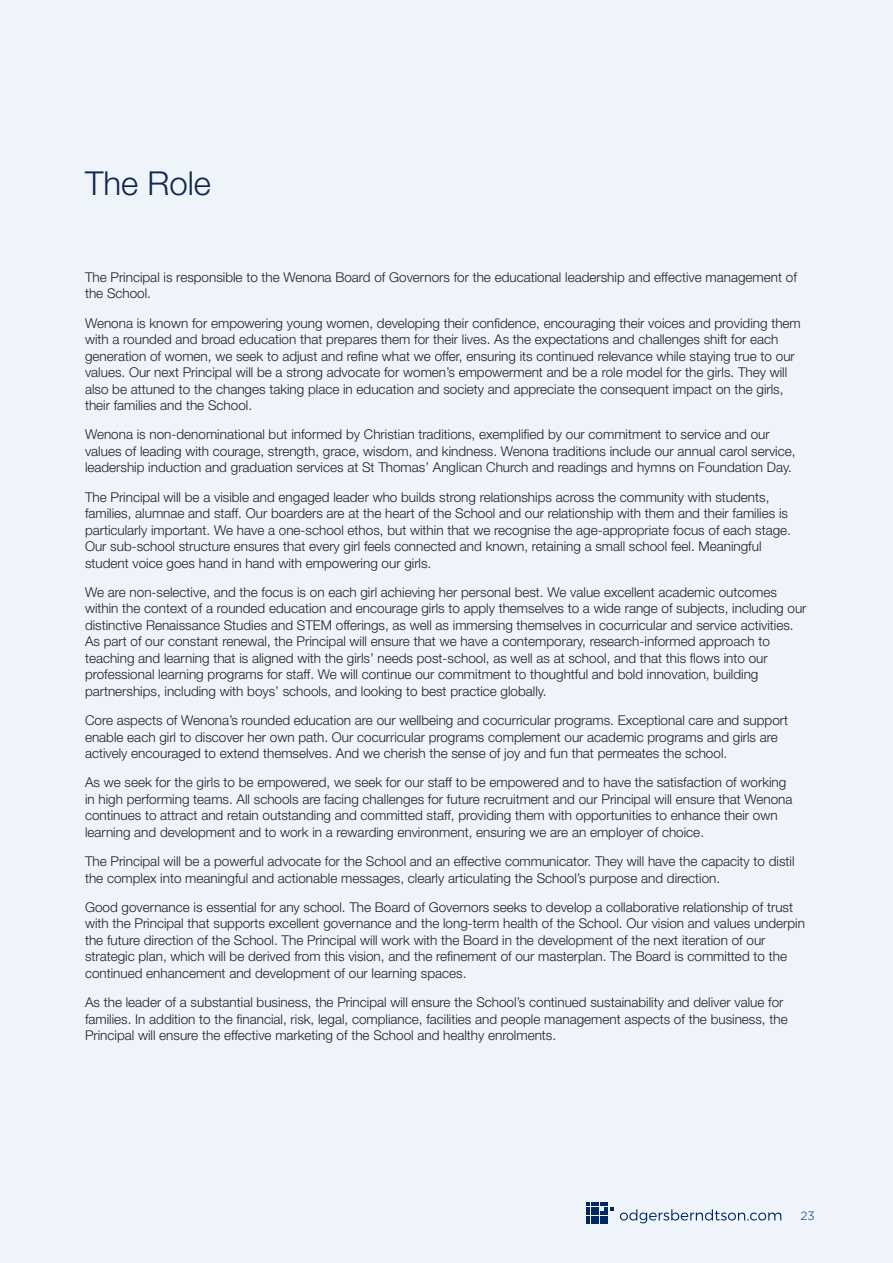
<style>
.page{position:relative;width:893px;height:1263px;background:#eef4fa}
.page>*{position:absolute;margin:0;border:0;box-sizing:border-box;transform-origin:0 0}
.t1{font:300 33px "Helvetica Neue LT Std";color:#0e294d}
.t2{font:300 13.5px/16.5px "Helvetica Neue LT Std";color:#231f20}
.t3{font:300 12px "Gotham";color:#002960}
</style>
<div class="page">
<svg style="left:620px;top:1209px;width:161px;height:14px"></svg>
<svg style="left:587px;top:1202px;width:27px;height:22px"></svg>
<h1 class="t1" style="left:85px;top:163px;width:127px">The Role</h1>
<p class="t2" style="left:85px;top:268px;width:713px">The Principal is responsible to the Wenona Board of Governors for the educational leadership and effective management of the School.</p>
<p class="t2" style="left:85px;top:314px;width:717px">Wenona is known for empowering young women, developing their confidence, encouraging their voices and providing them with a rounded and broad education that prepares them for their lives. As the expectations and challenges shift for each generation of women, we seek to adjust and refine what we offer, ensuring its continued relevance while staying true to our values. Our next Principal will be a strong advocate for women’s empowerment and be a role model for the girls. They will also be attuned to the changes taking place in education and society and appreciate the consequent impact on the girls, their families and the School.</p>
<p class="t2" style="left:85px;top:426px;width:712px">Wenona is non-denominational but informed by Christian traditions, exemplified by our commitment to service and our values of leading with courage, strength, grace, wisdom, and kindness. Wenona traditions include our annual carol service, leadership induction and graduation services at St Thomas’ Anglican Church and readings and hymns on Foundation Day.</p>
<p class="t2" style="left:85px;top:488px;width:707px">The Principal will be a visible and engaged leader who builds strong relationships across the community with students, families, alumnae and staff. Our boarders are at the heart of the School and our relationship with them and their families is particularly important. We have a one-school ethos, but within that we recognise the age-appropriate focus of each stage.<br>Our sub-school structure ensures that every girl feels connected and known, retaining a small school feel. Meaningful student voice goes hand in hand with empowering our girls.</p>
<p class="t2" style="left:85px;top:583px;width:723px">We are non-selective, and the focus is on each girl achieving her personal best. We value excellent academic outcomes within the context of a rounded education and encourage girls to apply themselves to a wide range of subjects, including our distinctive Renaissance Studies and STEM offerings, as well as immersing themselves in cocurricular and service activities.<br>As part of our constant renewal, the Principal will ensure that we have a contemporary, research-informed approach to teaching and learning that is aligned with the girls’ needs post-school, as well as at school, and that this flows into our professional learning programs for staff. We will continue our commitment to thoughtful and bold innovation, building partnerships, including with boys’ schools, and looking to best practice globally.</p>
<p class="t2" style="left:85px;top:712px;width:705px">Core aspects of Wenona’s rounded education are our wellbeing and cocurricular programs. Exceptional care and support enable each girl to discover her own path. Our cocurricular programs complement our academic programs and girls are actively encouraged to extend themselves. And we cherish the sense of joy and fun that permeates the school.</p>
<p class="t2" style="left:85px;top:774px;width:709px">As we seek for the girls to be empowered, we seek for our staff to be empowered and to have the satisfaction of working in high performing teams. All schools are facing challenges for future recruitment and our Principal will ensure that Wenona continues to attract and retain outstanding and committed staff, providing them with opportunities to enhance their own learning and development and to work in a rewarding environment, ensuring we are an employer of choice.</p>
<p class="t2" style="left:85px;top:853px;width:711px">The Principal will be a powerful advocate for the School and an effective communicator. They will have the capacity to distil the complex into meaningful and actionable messages, clearly articulating the School’s purpose and direction.</p>
<p class="t2" style="left:85px;top:898px;width:721px">Good governance is essential for any school. The Board of Governors seeks to develop a collaborative relationship of trust with the Principal that supports excellent governance and the long-term health of the School. Our vision and values underpin the future direction of the School. The Principal will work with the Board in the development of the next iteration of our strategic plan, which will be derived from this vision, and the refinement of our masterplan. The Board is committed to the continued enhancement and development of our learning spaces.</p>
<p class="t2" style="left:85px;top:994px;width:704px">As the leader of a substantial business, the Principal will ensure the School’s continued sustainability and deliver value for families. In addition to the financial, risk, legal, compliance, facilities and people management aspects of the business, the<br>Principal will ensure the effective marketing of the School and healthy enrolments.</p>
<p class="t3" style="left:800px;top:1209px;width:16px">23</p>
</div>
